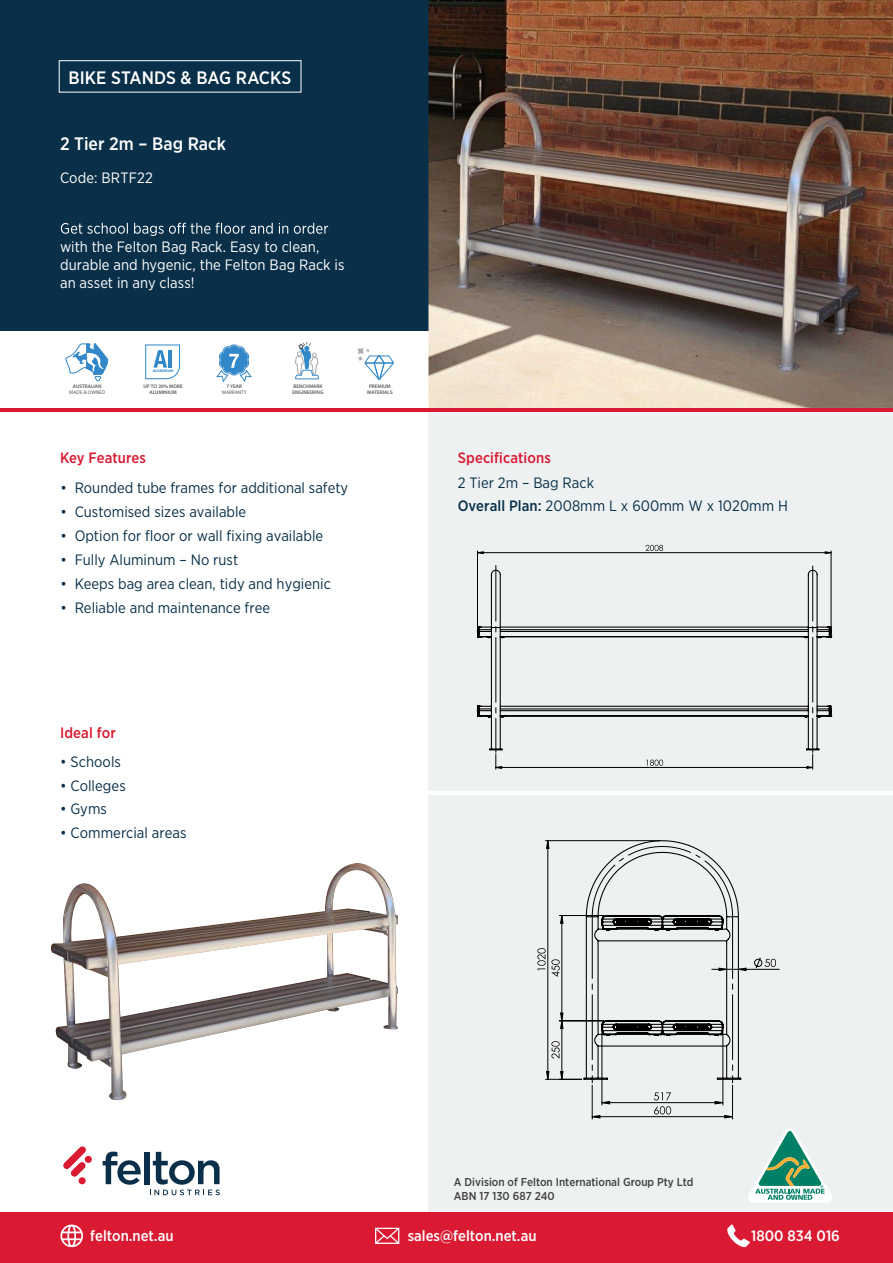
<style>
.page{position:relative;width:893px;height:1263px;background:#fff}
.page>*{position:absolute;margin:0;border:0;box-sizing:border-box;transform-origin:0 0}
.t1{font:500 18px "Gotham Narrow";color:#fff}
.t2{font:15px/23.7px "Gotham Narrow";color:#0a3049}
.t3{font:15px/18px "Gotham Narrow";letter-spacing:.005em;color:#fff}
.t4{font:500 15px "Gotham Narrow";color:#fff}
.t5{font:500 15px "Gotham Narrow";letter-spacing:.01em;color:#da1a32}
.t6{font:500 11.4px/13.8px "Gotham Narrow";color:#414042}
.t7{font:600 5.1px/6.1px "Myriad Pro";color:#58595b;text-align:center}
.t8{font:5.1px "Myriad Pro";color:#58595b}
.t9{font:700 3.75px "Myriad Pro";color:#3187c8}
.s1{font-weight:500}
</style>
<div class="page">
<div style="left:428px;top:409px;width:465px;height:381px;background:#eef1f2"></div>
<div style="left:428px;top:795px;width:465px;height:441px;background:#eef1f2"></div>
<hr style="left:0;top:408px;width:893px;height:3px;background:#da1a32">
<div style="left:0;top:0;width:893px;height:330px;background:#0a3049"></div>
<div style="left:0;top:1212px;width:893px;height:51px;background:#da1a32"></div>
<svg style="left:61px;top:1224px;width:22px;height:23px"></svg>
<svg style="left:375px;top:1228px;width:24px;height:16px"></svg>
<svg style="left:727px;top:1224px;width:23px;height:23px"></svg>
<svg style="left:748px;top:1128px;width:84px;height:75px"></svg>
<svg style="left:103px;top:1151px;width:38px;height:34px"></svg>
<div style="left:144px;top:1152px;width:6px;height:32px;background:#0a3049"></div>
<svg style="left:150px;top:1152px;width:70px;height:43px"></svg>
<svg style="left:63px;top:1146px;width:29px;height:39px"></svg>
<svg style="left:61px;top:223px;width:267px;height:13px"></svg>
<svg style="left:357px;top:347px;width:37px;height:33px"></svg>
<svg style="left:295px;top:341px;width:24px;height:39px"></svg>
<svg style="left:65px;top:343px;width:43px;height:39px"></svg>
<svg style="left:145px;top:344px;width:35px;height:35px"></svg>
<hr style="left:168px;top:350px;width:4px;height:18px;background:#3187c8">
<svg style="left:217px;top:344px;width:35px;height:39px"></svg>
<img style="left:428px;top:0;width:465px;height:408px">
<img style="left:51px;top:863px;width:347px;height:238px">
<hr style="left:477px;top:551px;width:1px;height:77px;background:#000">
<hr style="left:831px;top:551px;width:1px;height:77px;background:#000">
<svg style="left:495px;top:565px;width:318px;height:204px"></svg>
<svg style="left:477px;top:545px;width:355px;height:9px"></svg>
<svg style="left:476px;top:569px;width:356px;height:182px"></svg>
<svg style="left:754px;top:957px;width:22px;height:12px"></svg>
<hr style="left:592px;top:1085px;width:1px;height:34px;background:#000">
<hr style="left:732px;top:1085px;width:1px;height:34px;background:#000">
<hr style="left:738px;top:969px;width:41px;height:1px;background:#000">
<hr style="left:602px;top:1030px;width:1px;height:75px;background:#000">
<hr style="left:722px;top:1030px;width:1px;height:75px;background:#000">
<svg style="left:591px;top:1092px;width:141px;height:27px"></svg>
<svg style="left:537px;top:840px;width:210px;height:243px"></svg>
<p class="t1" style="left:68px;top:66px;width:224px">BIKE STANDS &amp; BAG RACKS</p>
<p class="t1" style="left:60px;top:132px;width:167px">2 Tier 2m – Bag Rack</p>
<p class="t3" style="left:60px;top:168px;width:95px">Code: BRTF22</p>
<p class="t3" style="left:60px;top:237px;width:286px">with the Felton Bag Rack. Easy to clean, durable and hygenic, the Felton Bag Rack is an asset in any class!</p>
<p class="t9" style="left:153px;top:369px;width:22px">ALUMINIUM</p>
<p class="t7" style="left:73px;top:383px;width:30px">AUSTRALIAN</p>
<p class="t8" style="left:69px;top:389px;width:37px">MADE &amp; OWNED</p>
<p class="t7" style="left:144px;top:383px;width:41px">UP TO 20% MORE<br>ALUMINIUM</p>
<p class="t7" style="left:226px;top:383px;width:17px">7 YEAR</p>
<p class="t8" style="left:222px;top:389px;width:26px">WARRANTY</p>
<p class="t7" style="left:292px;top:383px;width:32px;text-align:left">BENCHMARK<br>ENGINEERING</p>
<p class="t7" style="left:367px;top:383px;width:27px">PREMIUM<br>MATERIALS</p>
<p class="t5" style="left:60px;top:448px;width:88px">Key Features</p>
<p class="t5" style="left:458px;top:448px;width:95px">Specifications</p>
<p class="t2" style="left:458px;top:470px;width:332px">2 Tier 2m – Bag Rack<br><span class="s1">Overall Plan:</span> 2008mm L x 600mm W x 1020mm H</p>
<p class="t2" style="left:60px;top:476px;width:289px">• Rounded tube frames for additional safety</p>
<p class="t2" style="left:60px;top:500px;width:187px">• Customised sizes available</p>
<p class="t2" style="left:60px;top:524px;width:264px">• Option for floor or wall fixing available</p>
<p class="t2" style="left:60px;top:548px;width:179px">• Fully Aluminum – No rust</p>
<p class="t2" style="left:60px;top:572px;width:272px">• Keeps bag area clean, tidy and hygienic</p>
<p class="t2" style="left:60px;top:596px;width:211px">• Reliable and maintenance free</p>
<p class="t5" style="left:60px;top:723px;width:57px">Ideal for</p>
<p class="t2" style="left:60px;top:749px;width:62px">• Schools</p>
<p class="t2" style="left:60px;top:773px;width:67px">• Colleges</p>
<p class="t2" style="left:60px;top:797px;width:49px">• Gyms</p>
<p class="t2" style="left:60px;top:820px;width:128px">• Commercial areas</p>
<p class="t6" style="left:454px;top:1175px;width:241px">A Division of Felton International Group Pty Ltd<br>ABN 17 130 687 240</p>
<p class="t4" style="left:90px;top:1226px;width:85px">felton.net.au</p>
<p class="t4" style="left:408px;top:1226px;width:130px">sales@felton.net.au</p>
<p class="t4" style="left:751px;top:1226px;width:90px">1800 834 016</p>
</div>
